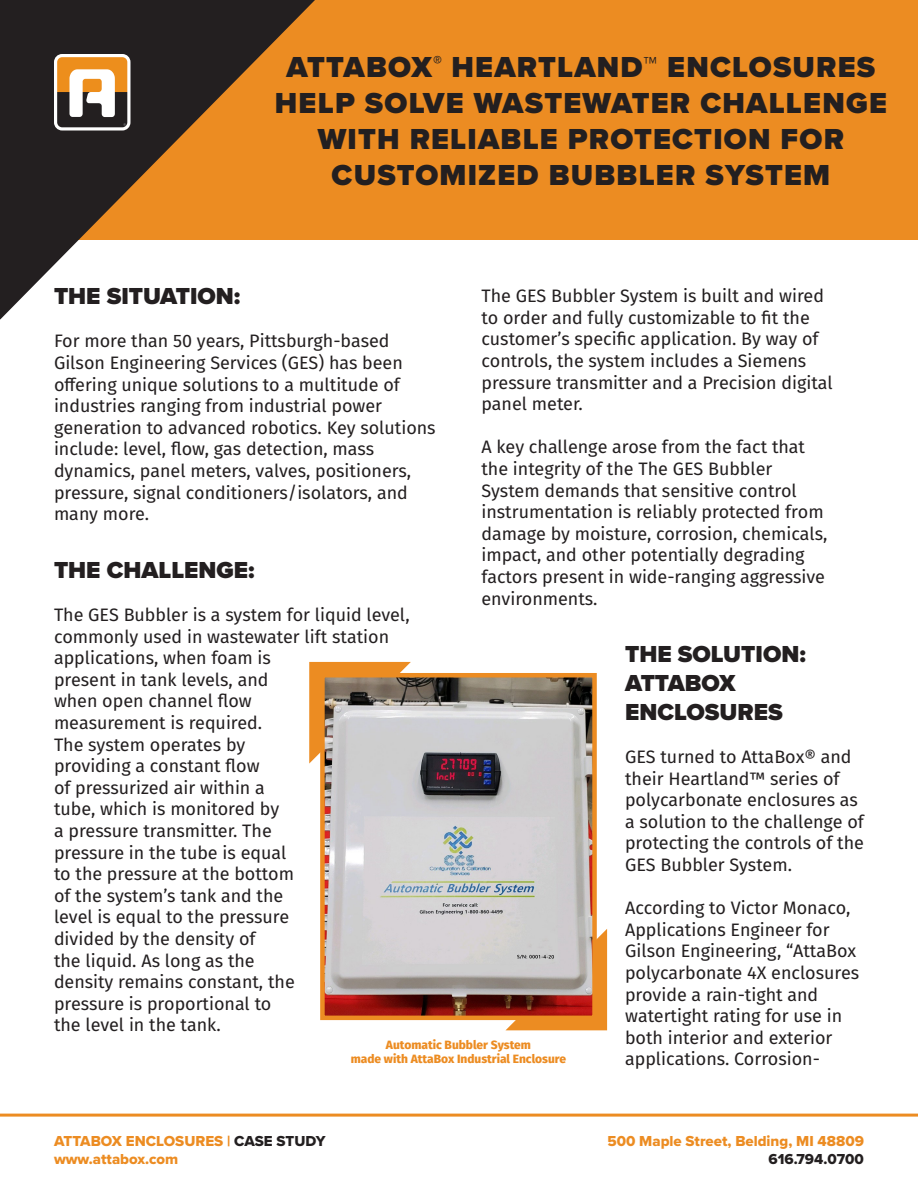
<style>
.page{position:relative;width:918px;height:1188px;background:#fff}
.page>*{position:absolute;margin:0;border:0;box-sizing:border-box;transform-origin:0 0}
.t1{font:900 30px/36px "Proxima Nova";letter-spacing:.04em;color:#231f20;text-align:center}
.t2{font:900 24px/28.8px "Proxima Nova";color:#231f20}
.t3{font:18px/21.6px "Fira Sans";color:#231f20}
.t4{font:15px "Proxima Nova Extrabld";color:#ec8c22}
.t5{font:15px "Proxima Nova Extrabld";color:#231f20}
.t6{font:800 12px "Fira Sans";color:#ec8c22}
.s1{color:#231f20}
</style>
<div class="page">
<div style="left:0;top:0;width:918px;height:239px;background:#ec8c22"></div>
<svg style="left:0;top:0;width:315px;height:320px"></svg>
<hr style="left:0;top:1114px;width:918px;height:3px;background:#ec8c22">
<svg style="left:58px;top:58px;width:68px;height:69px"></svg>
<div style="left:54px;top:54px;width:76px;height:77px;border:3px solid #fff;border-radius:7px"></div>
<div style="left:506px;top:929px;width:101px;height:101px;background:#ec8c22"></div>
<svg style="left:309px;top:662px;width:102px;height:102px"></svg>
<img style="left:325px;top:678px;width:267px;height:337px">
<div style="left:320px;top:673px;width:277px;height:347px;border:4px solid #ec8c22"></div>
<p class="t1" style="left:275px;top:49px;width:614px">ATTABOX<sup>®</sup> HEARTLAND™ ENCLOSURES<br>HELP SOLVE WASTEWATER CHALLENGE<br>WITH RELIABLE PROTECTION FOR<br>CUSTOMIZED BUBBLER SYSTEM</p>
<p class="t2" style="left:54px;top:282px;width:188px">THE SITUATION:</p>
<p class="t3" style="left:54px;top:330px;width:383px">For more than 50 years, Pittsburgh-based Gilson Engineering Services (GES) has been offering unique solutions to a multitude of industries ranging from industrial power generation to advanced robotics. Key solutions include: level, flow, gas detection, mass dynamics, panel meters, valves, positioners, pressure, signal conditioners/isolators, and many more.</p>
<p class="t2" style="left:54px;top:555px;width:202px">THE CHALLENGE:</p>
<p class="t3" style="left:54px;top:604px;width:357px">The GES Bubbler is a system for liquid level, commonly used in wastewater lift station applications, when foam is<br>present in tank levels, and<br>when open channel flow<br>measurement is required.<br>The system operates by<br>providing a constant flow<br>of pressurized air within a<br>tube, which is monitored by<br>a pressure transmitter. The<br>pressure in the tube is equal<br>to the pressure at the bottom<br>of the system’s tank and the<br>level is equal to the pressure<br>divided by the density of<br>the liquid. As long as the<br>density remains constant, the<br>pressure is proportional to<br>the level in the tank.</p>
<p class="t3" style="left:482px;top:285px;width:353px">The GES Bubbler System is built and wired to order and fully customizable to fit the customer’s specific application. By way of controls, the system includes a Siemens pressure transmitter and a Precision digital panel meter.</p>
<p class="t3" style="left:482px;top:436px;width:348px">A key challenge arose from the fact that the integrity of the The GES Bubbler System demands that sensitive control instrumentation is reliably protected from damage by moisture, corrosion, chemicals, impact, and other potentially degrading factors present in wide-ranging aggressive environments.</p>
<p class="t2" style="left:625px;top:640px;width:182px">THE SOLUTION:</p>
<p class="t2" style="left:625px;top:668px;width:159px">ATTABOX<br>ENCLOSURES</p>
<p class="t3" style="left:625px;top:745px;width:240px">GES turned to AttaBox® and their Heartland™ series of polycarbonate enclosures as a solution to the challenge of protecting the controls of the<br>GES Bubbler System.</p>
<p class="t3" style="left:625px;top:897px;width:236px">According to Victor Monaco,<br>Applications Engineer for<br>Gilson Engineering, “AttaBox polycarbonate 4X enclosures provide a rain-tight and watertight rating for use in both interior and exterior applications. Corrosion-</p>
<p class="t6" style="left:386px;top:1035px;width:147px">Automatic Bubbler System</p>
<p class="t6" style="left:351px;top:1049px;width:217px">made with AttaBox Industrial Enclosure</p>
<p class="t4" style="left:54px;top:1130px;width:273px">ATTABOX ENCLOSURES | <span class="s1">CASE STUDY</span></p>
<p class="t4" style="left:54px;top:1148px;width:126px">www.attabox.com</p>
<p class="t4" style="left:607px;top:1130px;width:258px">500 Maple Street, Belding, MI 48809</p>
<p class="t5" style="left:768px;top:1148px;width:97px">616.794.0700</p>
</div>
